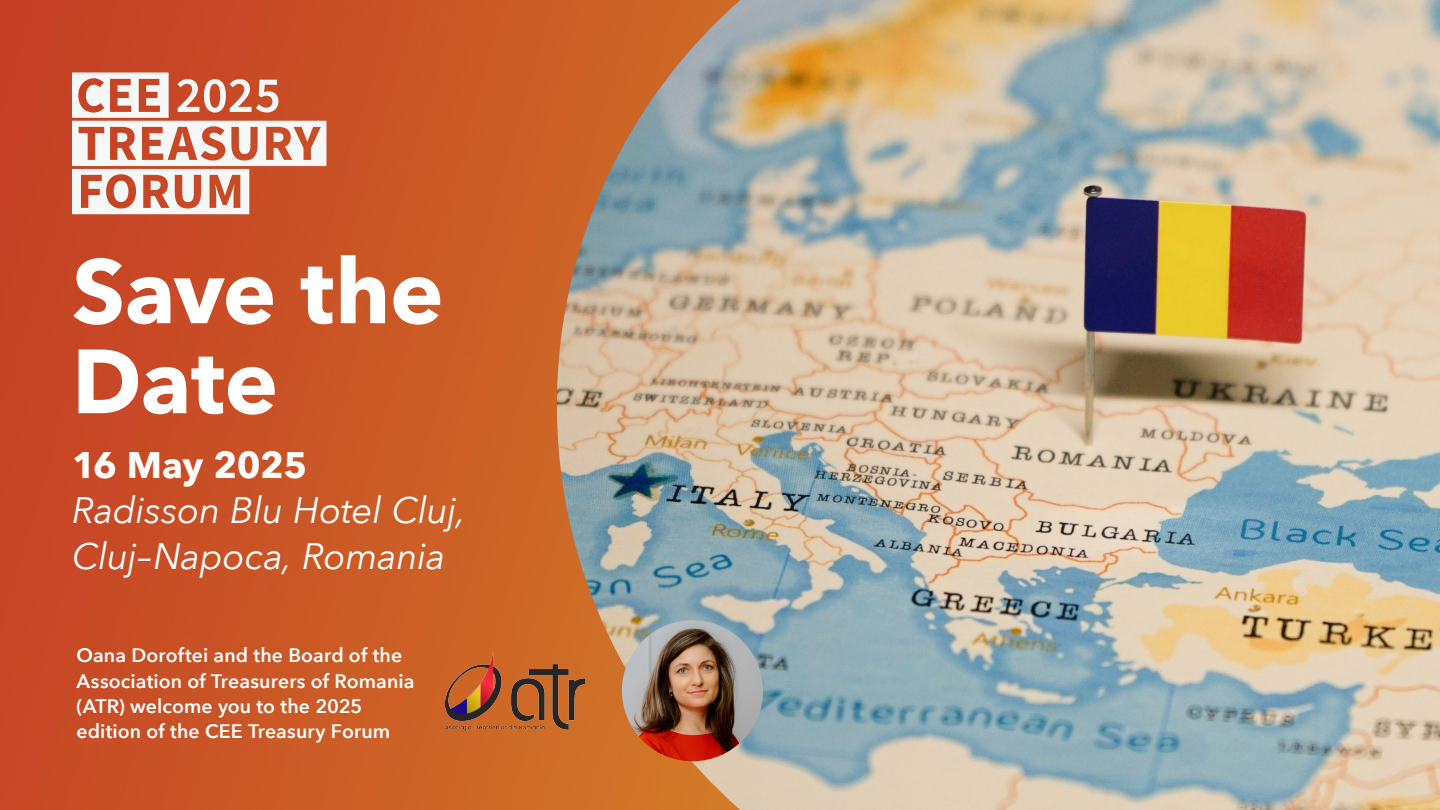
<style>
.page{position:relative;width:1440px;height:810px;background:#fff}
.page>*{position:absolute;margin:0;border:0;box-sizing:border-box;transform-origin:0 0}
.t1{font:700 90px/90px "Avenir Next";letter-spacing:-.005em;color:#fff}
.t2{font:600 50.62px "Source Sans Pro";color:#f6f7f7}
.t3{font:italic 36.9px/45.4px "Avenir Next";letter-spacing:-.01em;color:#fff}
.t4{font:700 36.9px "Avenir Next";letter-spacing:-.015em;color:#fff}
.t5{font:600 19.5px/25.3px "Avenir Next";letter-spacing:.005em;color:#fff}
</style>
<div class="page">
<img style="left:0;top:0;width:557px;height:810px">
<img style="left:557px;top:0;width:883px;height:810px">
<svg style="left:72px;top:72px;width:254px;height:142px"></svg>
<img style="left:622px;top:620px;width:141px;height:141px;border-radius:71px">
<img style="left:446px;top:651px;width:138px;height:79px">
<h2 class="t2" style="left:176px;top:61px;width:107px">2025</h2>
<h1 class="t1" style="left:72px;top:245px;width:373px">Save the<br>Date</h1>
<h3 class="t4" style="left:72px;top:433px;width:237px">16 May 2025</h3>
<h3 class="t3" style="left:72px;top:486px;width:395px">Radisson Blu Hotel Cluj,<br>Cluj–Napoca, Romania</h3>
<p class="t5" style="left:76px;top:642px;width:340px">Oana Doroftei and the Board of the Association of Treasurers of Romania (ATR) welcome you to the 2025 edition of the CEE Treasury Forum</p>
</div>
